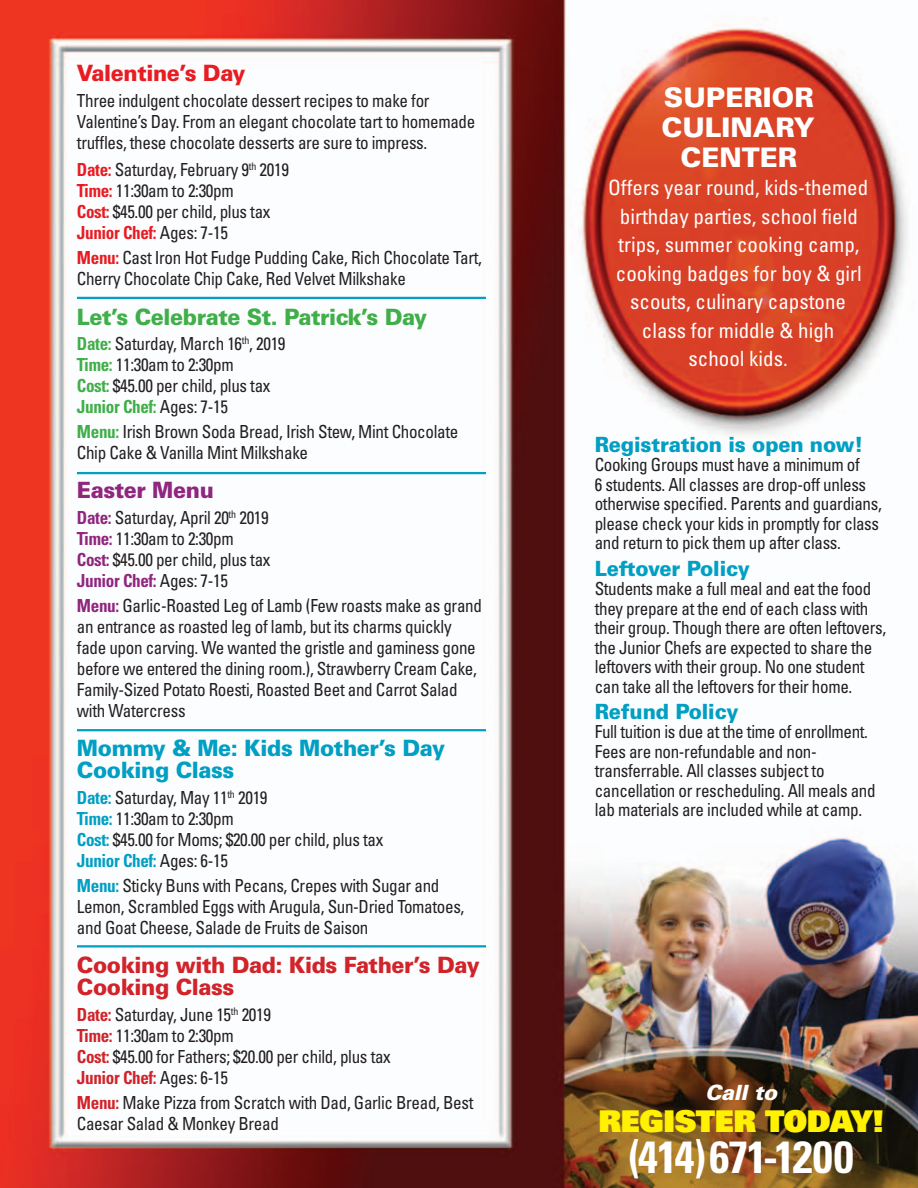
<style>
.page{position:relative;width:918px;height:1188px;background:#fff}
.page>*{position:absolute;margin:0;border:0;box-sizing:border-box;transform-origin:0 0}
.t1{font:700 condensed 45px "Univers LT Std";letter-spacing:-.03em;color:#fff}
.t2{font:900 30px "Univers";letter-spacing:-.01em;color:#fff101}
.t3{font:900 27px/30px "Univers";color:#fff;text-align:center}
.No_Spacing{font:900 22.5px/22.5px "Univers";letter-spacing:-.02em;color:#d1232a;scale:.95 1}
.No_Spacing-2{font:900 22.5px/22.5px "Univers";letter-spacing:-.02em;color:#009fc3;scale:.95 1}
.No_Spacing-3{font:900 22.5px "Univers";letter-spacing:-.02em;color:#40ae49;scale:.95 1}
.No_Spacing-4{font:900 22.5px "Univers";letter-spacing:-.02em;color:#e71d23;scale:.95 1}
.No_Spacing-5{font:900 22.5px "Univers";letter-spacing:-.02em;color:#90267e;scale:.95 1}
.t4{font:condensed 21px/28.5px "Univers LT Std";color:#fff;text-align:center}
.t5{font:900 21px "Univers";letter-spacing:-.01em;color:#009fc3;scale:.95 1}
.t6{font:italic 900 21px "Univers";letter-spacing:-.01em;color:#fff}
.No_Spacing-6{font:condensed 18px/19.5px "Univers LT Std";letter-spacing:-.02em;color:#231f20;scale:.95 1}
.No_Spacing-7{font:700 condensed 18px "Univers LT Std";letter-spacing:-.02em;color:#e71d23;scale:.95 1}
.No_Spacing-8{font:700 condensed 18px "Univers LT Std";letter-spacing:-.02em;color:#40ae49;scale:.95 1}
.No_Spacing-9{font:700 condensed 18px "Univers LT Std";letter-spacing:-.02em;color:#90267e;scale:.95 1}
.No_Spacing-10{font:700 condensed 18px "Univers LT Std";letter-spacing:-.02em;color:#009fc3;scale:.95 1}
.No_Spacing-11{font:700 condensed 18px "Univers LT Std";letter-spacing:-.02em;color:#d1232a;scale:.95 1}
.s1{font-weight:700;color:#e71d23}
.s2{font-weight:400;color:#231f20}
.s3{font-weight:700;color:#40ae49}
.s4{font-weight:700;color:#90267e}
.s5{font-weight:700;color:#009fc3}
.s6{font-weight:700;color:#d1232a}
</style>
<div class="page">
<img style="left:0;top:0;width:918px;height:1188px">
<hr style="left:77px;top:297px;width:409px;height:2px;background:#009fc3">
<hr style="left:77px;top:472px;width:409px;height:2px;background:#009fc3">
<hr style="left:77px;top:729px;width:409px;height:2px;background:#009fc3">
<hr style="left:77px;top:945px;width:409px;height:2px;background:#009fc3">
<p class="No_Spacing-4" style="left:77px;top:59px;width:179px">Valentine’s Day</p>
<p class="No_Spacing-6" style="left:77px;top:90px;width:421px;line-height:21px">Three indulgent chocolate dessert recipes to make for<br>Valentine’s Day. From an elegant chocolate tart to homemade truffles, these chocolate desserts are sure to impress.</p>
<p class="No_Spacing-6" style="left:77px;top:159px;width:225px"><span class="s1">Date:</span> Saturday, February 9<sup>th</sup> 2019</p>
<p class="No_Spacing-6" style="left:77px;top:180px;width:167px"><span class="s1">Time:</span> 11:30am to 2:30pm</p>
<p class="No_Spacing-6" style="left:77px;top:201px;width:205px"><span class="s1">Cost:</span> $45.00 per child, plus tax</p>
<p class="No_Spacing-7" style="left:77px;top:221px;width:161px">Junior Chef: <span class="s2">Ages: 7-15</span></p>
<p class="No_Spacing-6" style="left:77px;top:247px;width:428px;line-height:21px"><span class="s1">Menu:</span> Cast Iron Hot Fudge Pudding Cake, Rich Chocolate Tart,<br>Cherry Chocolate Chip Cake, Red Velvet Milkshake</p>
<p class="No_Spacing-3" style="left:77px;top:303px;width:370px">Let’s Celebrate St. Patrick’s Day</p>
<p class="No_Spacing-6" style="left:77px;top:334px;width:221px"><span class="s3">Date:</span> Saturday, March 16<sup>th</sup>, 2019</p>
<p class="No_Spacing-6" style="left:77px;top:355px;width:167px"><span class="s3">Time:</span> 11:30am to 2:30pm</p>
<p class="No_Spacing-6" style="left:77px;top:376px;width:205px"><span class="s3">Cost:</span> $45.00 per child, plus tax</p>
<p class="No_Spacing-8" style="left:77px;top:396px;width:161px">Junior Chef: <span class="s2">Ages: 7-15</span></p>
<p class="No_Spacing-6" style="left:77px;top:421px;width:403px;line-height:21px"><span class="s3">Menu:</span> Irish Brown Soda Bread, Irish Stew, Mint Chocolate<br>Chip Cake &amp; Vanilla Mint Milkshake</p>
<p class="No_Spacing-5" style="left:77px;top:476px;width:146px">Easter Menu</p>
<p class="No_Spacing-6" style="left:77px;top:507px;width:203px"><span class="s4">Date:</span> Saturday, April 20<sup>th</sup> 2019</p>
<p class="No_Spacing-6" style="left:77px;top:528px;width:167px"><span class="s4">Time:</span> 11:30am to 2:30pm</p>
<p class="No_Spacing-6" style="left:77px;top:549px;width:205px"><span class="s4">Cost:</span> $45.00 per child, plus tax</p>
<p class="No_Spacing-9" style="left:77px;top:569px;width:161px">Junior Chef: <span class="s2">Ages: 7-15</span></p>
<p class="No_Spacing-6" style="left:77px;top:595px;width:428px;line-height:21px"><span class="s4">Menu:</span> Garlic-Roasted Leg of Lamb (Few roasts make as grand an entrance as roasted leg of lamb, but its charms quickly fade upon carving. We wanted the gristle and gaminess gone before we entered the dining room.), Strawberry Cream Cake, Family-Sized Potato Roesti, Roasted Beet and Carrot Salad with Watercress</p>
<p class="No_Spacing-2" style="left:77px;top:736px;width:389px">Mommy &amp; Me: Kids Mother’s Day<br>Cooking Class</p>
<p class="No_Spacing-6" style="left:77px;top:787px;width:202px"><span class="s5">Date:</span> Saturday, May 11<sup>th</sup> 2019</p>
<p class="No_Spacing-6" style="left:77px;top:808px;width:167px"><span class="s5">Time:</span> 11:30am to 2:30pm</p>
<p class="No_Spacing-6" style="left:77px;top:829px;width:324px"><span class="s5">Cost:</span> $45.00 for Moms; $20.00 per child, plus tax</p>
<p class="No_Spacing-10" style="left:77px;top:849px;width:161px">Junior Chef: <span class="s2">Ages: 6-15</span></p>
<p class="No_Spacing-6" style="left:77px;top:875px;width:409px;line-height:21px"><span class="s5">Menu:</span> Sticky Buns with Pecans, Crepes with Sugar and<br>Lemon, Scrambled Eggs with Arugula, Sun-Dried Tomatoes, and Goat Cheese, Salade de Fruits de Saison</p>
<p class="No_Spacing" style="left:77px;top:953px;width:425px">Cooking with Dad: Kids Father’s Day<br>Cooking Class</p>
<p class="No_Spacing-6" style="left:77px;top:1004px;width:206px"><span class="s6">Date:</span> Saturday, June 15<sup>th</sup> 2019</p>
<p class="No_Spacing-6" style="left:77px;top:1025px;width:167px"><span class="s6">Time:</span> 11:30am to 2:30pm</p>
<p class="No_Spacing-6" style="left:77px;top:1046px;width:332px"><span class="s6">Cost:</span> $45.00 for Fathers; $20.00 per child, plus tax</p>
<p class="No_Spacing-11" style="left:77px;top:1066px;width:161px">Junior Chef: <span class="s2">Ages: 6-15</span></p>
<p class="No_Spacing-6" style="left:77px;top:1092px;width:419px;line-height:21px"><span class="s6">Menu:</span> Make Pizza from Scratch with Dad, Garlic Bread, Best<br>Caesar Salad &amp; Monkey Bread</p>
<p class="t3" style="left:661px;top:82px;width:155px">SUPERIOR<br>CULINARY<br>CENTER</p>
<p class="t4" style="left:608px;top:173px;width:262px">Offers year round, kids-themed birthday parties, school field trips, summer cooking camp, cooking badges for boy &amp; girl scouts, culinary capstone class for middle &amp; high<br>school kids.</p>
<p class="t5" style="left:595px;top:431px;width:284px">Registration is open now!</p>
<p class="No_Spacing-6" style="left:595px;top:455px;width:304px">Cooking Groups must have a minimum of<br>6 students. All classes are drop-off unless otherwise specified. Parents and guardians, please check your kids in promptly for class and return to pick them up after class.</p>
<p class="t5" style="left:595px;top:555px;width:165px">Leftover Policy</p>
<p class="No_Spacing-6" style="left:595px;top:579px;width:308px">Students make a full meal and eat the food they prepare at the end of each class with their group. Though there are often leftovers, the Junior Chefs are expected to share the leftovers with their group. No one student can take all the leftovers for their home.</p>
<p class="t5" style="left:595px;top:698px;width:153px">Refund Policy</p>
<p class="No_Spacing-6" style="left:595px;top:722px;width:297px">Full tuition is due at the time of enrollment.<br>Fees are non-refundable and non&shy;transferrable. All classes subject to cancellation or rescheduling. All meals and lab materials are included while at camp.</p>
<p class="t6" style="left:705px;top:1079px;width:74px">Call to</p>
<p class="t2" style="left:598px;top:1101px;width:287px">REGISTER TODAY!</p>
<p class="t1" style="left:629px;top:1129px;width:227px">(414) 671-1200</p>
</div>
